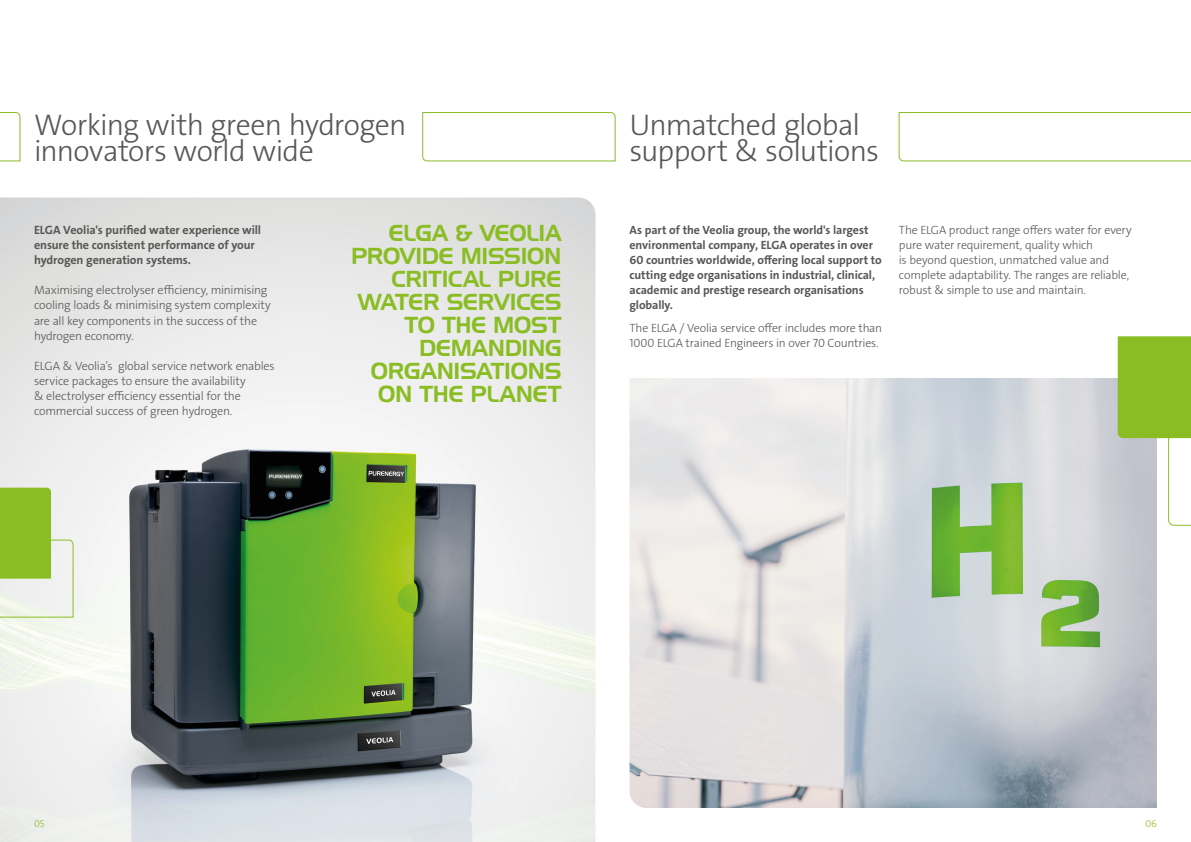
<style>
.page{position:relative;width:1191px;height:842px;background:#fff}
.page>*{position:absolute;margin:0;border:0;box-sizing:border-box;transform-origin:0 0}
.t1{font:30px/26.6px "The Sans Veolia W3 Lig";letter-spacing:-.02em;color:#575756}
.t2{font:23px/23px "Slicker";letter-spacing:-.015em;color:#8abd24;text-align:right}
.t3{font:12.1px/15.2px "The Sans Veolia W3 Lig";letter-spacing:-.02em;color:#575756}
.t4{font:12.1px/15.1px "The Sans Veolia W7 Bld";letter-spacing:-.01em;color:#575756}
.t5{font:12px/15px "The Sans Veolia W3 Lig";letter-spacing:-.02em;color:#575756}
.t6{font:12px/15px "The Sans Veolia W7 Bld";letter-spacing:-.005em;color:#575756}
.t7{font:10px "The Sans Veolia W3 Lig";color:#8abd24}
</style>
<div class="page">
<img style="left:0;top:197px;width:595px;height:645px">
<img style="left:629px;top:378px;width:528px;height:430px">
<svg style="left:0;top:112px;width:20px;height:49px"></svg>
<svg style="left:422px;top:112px;width:193px;height:49px"></svg>
<svg style="left:0;top:488px;width:73px;height:129px"></svg>
<svg style="left:1117px;top:336px;width:74px;height:190px"></svg>
<svg style="left:898px;top:112px;width:293px;height:49px"></svg>
<p class="t1" style="left:34px;top:111px;width:374px">Working with green hydrogen innovators world wide</p>
<p class="t1" style="left:629px;top:111px;width:251px">Unmatched global support &amp; solutions</p>
<p class="t4" style="left:34px;top:222px;width:229px">ELGA Veolia's purified water experience will ensure the consistent performance of your hydrogen generation systems.</p>
<p class="t3" style="left:34px;top:283px;width:238px">Maximising electrolyser efficiency, minimising cooling loads &amp; minimising system complexity are all key components in the success of the hydrogen economy.</p>
<p class="t3" style="left:34px;top:358px;width:242px">ELGA &amp; Veolia’s global service network enables service packages to ensure the availability<br>&amp; electrolyser efficiency essential for the commercial success of green hydrogen.</p>
<p class="t2" style="left:351px;top:222px;width:212px">ELGA &amp; VEOLIA<br>PROVIDE MISSION<br>CRITICAL PURE<br>WATER SERVICES<br>TO THE MOST<br>DEMANDING<br>ORGANISATIONS<br>ON THE PLANET</p>
<p class="t6" style="left:629px;top:222px;width:254px">As part of the Veolia group, the world's largest environmental company, ELGA operates in over 60 countries worldwide, offering local support to cutting edge organisations in industrial, clinical, academic and prestige research organisations globally.</p>
<p class="t5" style="left:629px;top:321px;width:254px">The ELGA / Veolia service offer includes more than<br>1000 ELGA trained Engineers in over 70 Countries.</p>
<p class="t5" style="left:899px;top:222px;width:234px">The ELGA product range offers water for every pure water requirement, quality which</p>
<p class="t5" style="left:899px;top:252px;width:232px">is beyond question, unmatched value and complete adaptability. The ranges are reliable, robust &amp; simple to use and maintain.</p>
<p class="t7" style="left:34px;top:817px;width:12px">05</p>
<p class="t7" style="left:1145px;top:817px;width:13px">06</p>
</div>
